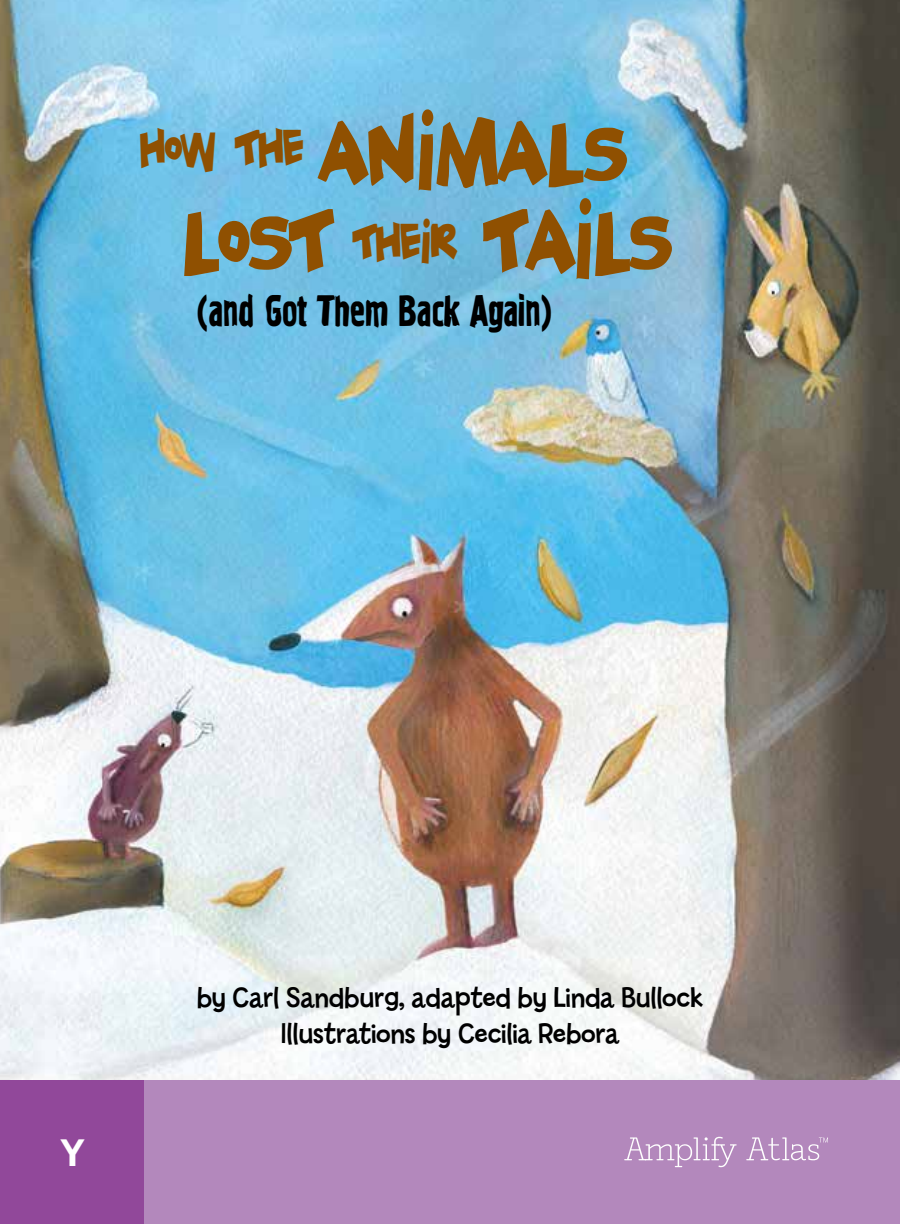
<style>
.page{position:relative;width:900px;height:1224px;background:#fff}
.page>*{position:absolute;margin:0;border:0;box-sizing:border-box;transform-origin:0 0}
.t1{font:76.4px/88.8px "Geekabyte";letter-spacing:.02em;color:#8f5001}
.t2{font:76.4px "Geekabyte";color:#8f5001}
.t3{font:44px "Graffiti One";letter-spacing:-.01em;color:#000;scale:.81 1}
.t4{font:42.4px "Geekabyte";color:#8f5001}
.t5{font:700 36px "Benton Sans";color:#fff}
.t6{font:30px/36px "Billy";letter-spacing:-.01em;color:#000;text-align:center}
</style>
<div class="page">
<img style="left:0;top:0;width:900px;height:1080px">
<div style="left:0;top:1080px;width:900px;height:144px;background:#b388bc"></div>
<svg style="left:624px;top:1137px;width:113px;height:30px"></svg>
<svg style="left:746px;top:1137px;width:82px;height:23px"></svg>
<div style="left:0;top:1080px;width:144px;height:144px;background:#91489a"></div>
<h1 class="t1" style="left:184px;top:106px;width:443px;text-indent:-43px"><sup>HOW</sup> <sup>THE</sup> ANIMALS<br>LOST</h1>
<h1 class="t2" style="left:485px;top:186px;width:187px">TAILS</h1>
<h3 class="t4" style="left:353px;top:212px;width:104px">THEIR</h3>
<h2 class="t3" style="left:196px;top:286px;width:442px">(and Got Them Back Again)</h2>
<p class="t5" style="left:60px;top:1130px;width:26px">Y</p>
<p class="t6" style="left:197px;top:980px;width:508px">by Carl Sandburg, adapted by Linda Bullock<br>Illustrations by Cecilia Rebora</p>
</div>
